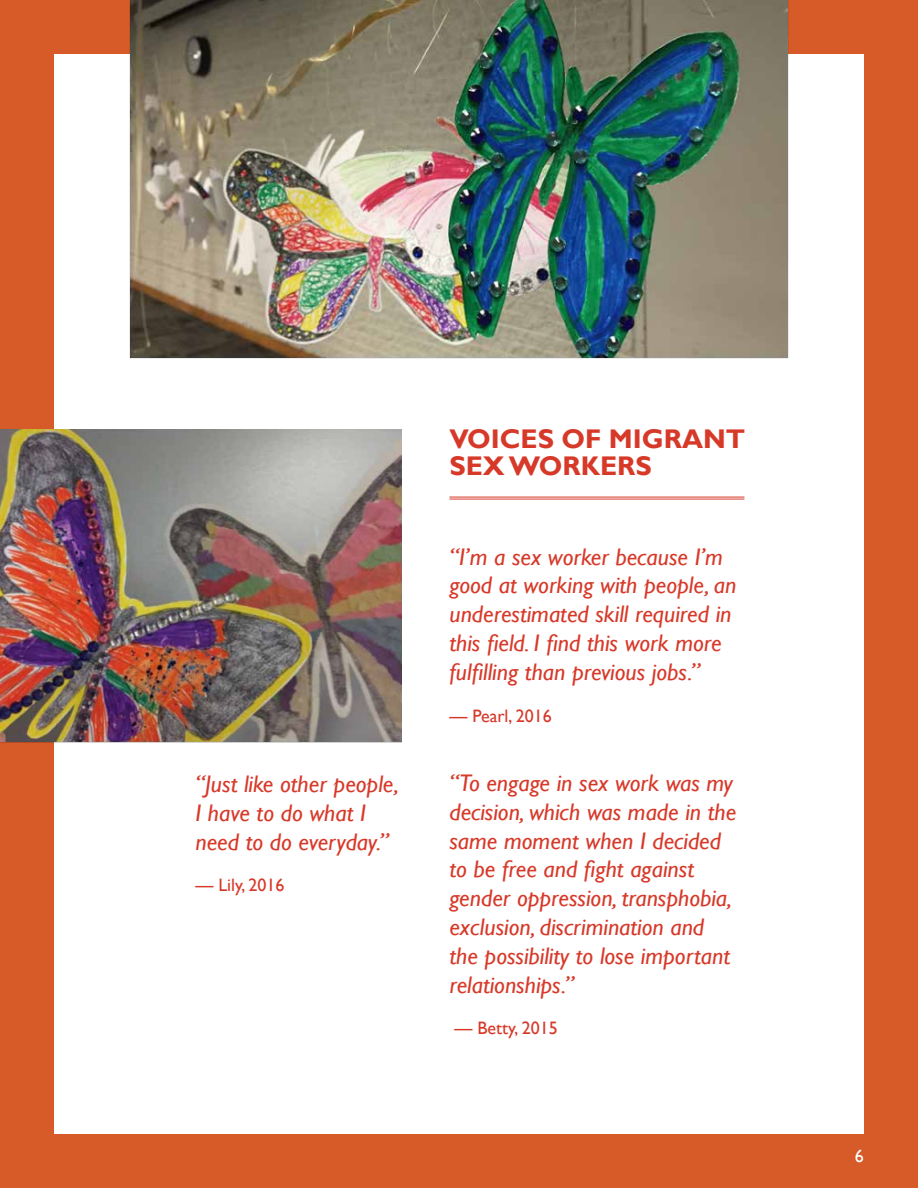
<style>
.page{position:relative;width:918px;height:1188px;background:#d75b28}
.page>*{position:absolute;margin:0;border:0;box-sizing:border-box;transform-origin:0 0}
.t1{font:700 27px/27px "Gill Sans";color:#d73929}
.t2{font:italic 24px/28.8px "Gill Sans";color:#d73929}
.t3{font:18px "Gill Sans";color:#d73929}
.t4{font:18px "Gill Sans";color:#fff}
</style>
<div class="page">
<div style="left:54px;top:54px;width:810px;height:1080px;background:#fff"></div>
<img style="left:0;top:430px;width:402px;height:312px">
<img style="left:130px;top:0;width:658px;height:358px">
<hr style="left:449px;top:497px;width:295px;height:1px;background:#d73929">
<hr style="left:449px;top:499px;width:295px;height:1px;background:#d73929">
<p class="t2" style="left:195px;top:770px;width:205px">“Just like other people,<br>I have to do what I need to do everyday.”</p>
<p class="t3" style="left:195px;top:875px;width:91px">— Lily, 2016</p>
<p class="t1" style="left:449px;top:426px;width:297px">VOICES OF MIGRANT<br>SEX WORKERS</p>
<p class="t2" style="left:449px;top:542px;width:288px">“I’m a sex worker because I’m good at working with people, an underestimated skill required in this field. I find this work more fulfilling than previous jobs.”</p>
<p class="t3" style="left:449px;top:705px;width:104px">— Pearl, 2016</p>
<p class="t2" style="left:449px;top:769px;width:288px">“To engage in sex work was my decision, which was made in the same moment when I decided to be free and fight against gender oppression, transphobia, exclusion, discrimination and the possibility to lose important relationships.”</p>
<p class="t3" style="left:454px;top:1018px;width:105px">— Betty, 2015</p>
<p class="t4" style="left:855px;top:1145px;width:10px">6</p>
</div>
